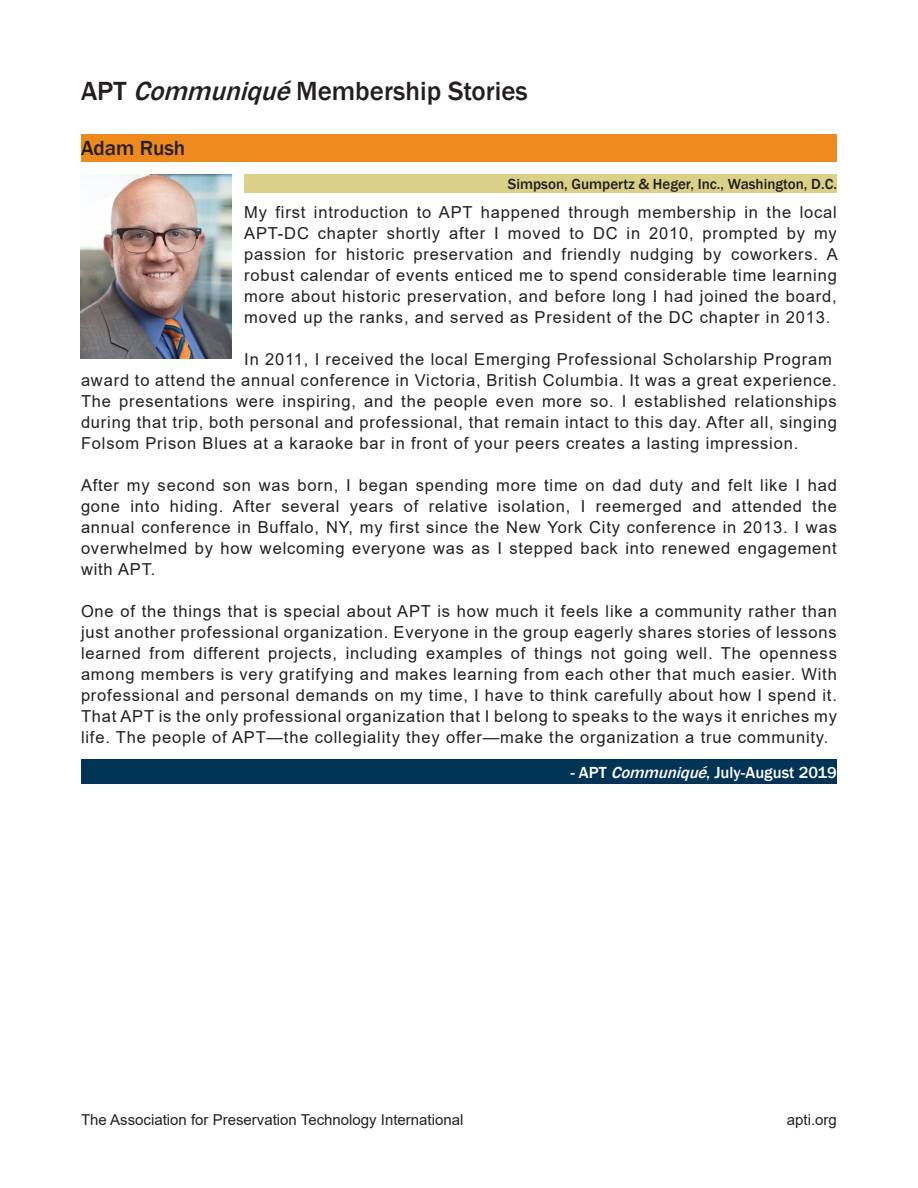
<style>
.page{position:relative;width:918px;height:1188px;background:#fff}
.page>*{position:absolute;margin:0;border:0;box-sizing:border-box;transform-origin:0 0}
.t1{font:500 27px "Franklin Gothic";color:#231f20}
.t2{font:500 21px "Franklin Gothic";color:#231f20}
.t3{font:16.5px/21px "Arial";letter-spacing:.05em;color:#231f20;text-align:justify}
.t4{font:500 16.5px "Franklin Gothic";color:#fff}
.t5{font:15px "Arial";color:#231f20}
.t6{font:500 15px "Franklin Gothic";color:#231f20}
.s1{font-style:italic}
</style>
<div class="page">
<div style="left:81px;top:134px;width:756px;height:27px;background:#ed891d"></div>
<div style="left:244px;top:174px;width:593px;height:19px;background:#dbd087"></div>
<div style="left:81px;top:760px;width:756px;height:24px;background:#003457"></div>
<img style="left:81px;top:174px;width:150px;height:184px">
<h1 class="t1" style="left:81px;top:74px;width:448px">APT <span class="s1">Communiqué</span>Membership Stories</h1>
<p class="t2" style="left:81px;top:135px;width:106px">Adam Rush</p>
<p class="t6" style="left:508px;top:175px;width:331px">Simpson, Gumpertz &amp; Heger, Inc., Washington, D.C.</p>
<p class="t3" style="left:244px;top:202px;width:595px">My first introduction to APT happened through membership in the local APT-DC chapter shortly after I moved to DC in 2010, prompted by my passion for historic preservation and friendly nudging by coworkers. A robust calendar of events enticed me to spend considerable time learning more about historic preservation, and before long I had joined the board, moved up the ranks, and served as President of the DC chapter in 2013.</p>
<p class="t3" style="left:244px;top:349px;width:589px">In 2011, I received the local Emerging Professional Scholarship Program</p>
<p class="t3" style="left:81px;top:370px;width:757px">award to attend the annual conference in Victoria, British Columbia. It was a great experience.<br>The presentations were inspiring, and the people even more so. I established relationships during that trip, both personal and professional, that remain intact to this day. After all, singing Folsom Prison Blues at a karaoke bar in front of your peers creates a lasting impression.</p>
<p class="t3" style="left:81px;top:475px;width:757px">After my second son was born, I began spending more time on dad duty and felt like I had gone into hiding. After several years of relative isolation, I reemerged and attended the annual conference in Buffalo, NY, my first since the New York City conference in 2013. I was overwhelmed by how welcoming everyone was as I stepped back into renewed engagement with APT.</p>
<p class="t3" style="left:81px;top:601px;width:757px">One of the things that is special about APT is how much it feels like a community rather than just another professional organization. Everyone in the group eagerly shares stories of lessons learned from different projects, including examples of things not going well. The openness among members is very gratifying and makes learning from each other that much easier. With professional and personal demands on my time, I have to think carefully about how I spend it.<br>That APT is the only professional organization that I belong to speaks to the ways it enriches my life. The people of APT—the collegiality they offer—make the organization a true community.</p>
<p class="t4" style="left:571px;top:762px;width:268px">- APT <span class="s1">Communiqué</span>, July-August 2019</p>
<p class="t5" style="left:81px;top:1110px;width:384px">The Association for Preservation Technology International</p>
<p class="t5" style="left:787px;top:1110px;width:52px">apti.org</p>
</div>
